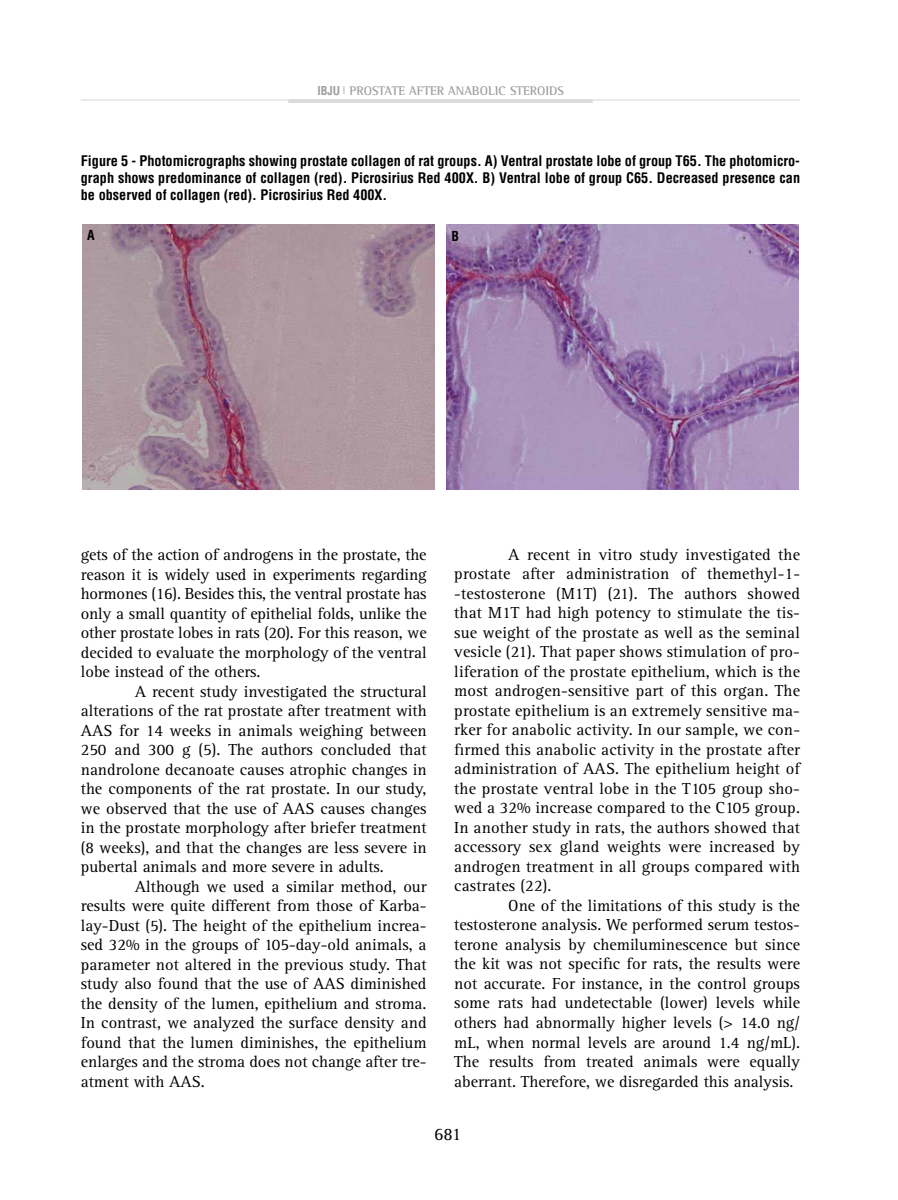
<style>
.page{position:relative;width:898px;height:1200px;background:#fff}
.page>*{position:absolute;margin:0;border:0;box-sizing:border-box;transform-origin:0 0}
.t1{font:18px "Rotis Serif";color:#000}
.t2{font:16.5px/19.5px "Rotis Serif";color:#000;text-align:justify}
.t3{font:700 condensed 14.25px/17.1px "Helvetica";color:#000;text-align:justify}
.t4{font:700 condensed 13.5px "Helvetica";color:#000}
.t5{font:700 12.75px "Rotis Semi Serif";color:#9c9e9f}
.t6{font:700 condensed 12px "Helvetica";color:#9c9e9f}
</style>
<div class="page">
<hr style="left:81px;top:99px;width:718px;height:2px;background:#e3e4e4">
<hr style="left:288px;top:99px;width:304px;height:4px;background:#d9dadb">
<img style="left:82px;top:224px;width:352px;height:265px">
<img style="left:446px;top:224px;width:352px;height:265px">
<p class="t6" style="left:317px;top:83px;width:7px">ibju</p>
<p class="t5" style="left:343px;top:83px;width:222px"><sup>|</sup> PROSTATE AFTER ANABOLIC STEROIDS</p>
<p class="t3" style="left:81px;top:152px;width:720px">Figure 5 - Photomicrographs showing prostate collagen of rat groups. A) Ventral prostate lobe of group T65. The photomicro&shy;graph shows predominance of collagen (red). Picrosirius Red 400X. B) Ventral lobe of group C65. Decreased presence can be observed of collagen (red). Picrosirius Red 400X.</p>
<p class="t4" style="left:87px;top:226px;width:8px">a</p>
<p class="t4" style="left:451px;top:227px;width:7px">b</p>
<p class="t2" style="left:81px;top:545px;width:347px">gets of the action of androgens in the prostate, the reason it is widely used in experiments regarding hormones (16). Besides this, the ventral prostate has only a small quantity of epithelial folds, unlike the other prostate lobes in rats (20). For this reason, we decided to evaluate the morphology of the ventral lobe instead of the others.</p>
<p class="t2" style="left:81px;top:681px;width:347px;text-indent:54px">A recent study investigated the structural alterations of the rat prostate after treatment with AAS for 14 weeks in animals weighing between 250 and 300 g (5). The authors concluded that nandrolone decanoate causes atrophic changes in the components of the rat prostate. In our study, we observed that the use of AAS causes changes in the prostate morphology after briefer treatment (8 weeks), and that the changes are less severe in pubertal animals and more severe in adults.</p>
<p class="t2" style="left:81px;top:876px;width:347px;text-indent:54px">Although we used a similar method, our results were quite different from those of Karba&shy;lay-Dust (5). The height of the epithelium increa&shy;sed 32% in the groups of 105-day-old animals, a parameter not altered in the previous study. That study also found that the use of AAS diminished the density of the lumen, epithelium and stroma.<br>In contrast, we analyzed the surface density and found that the lumen diminishes, the epithelium enlarges and the stroma does not change after tre&shy;atment with AAS.</p>
<p class="t2" style="left:454px;top:544px;width:347px;text-indent:54px">A recent in vitro study investigated the prostate after administration of themethyl-1- -testosterone (M1T) (21). The authors showed that M1T had high potency to stimulate the tis&shy;sue weight of the prostate as well as the seminal vesicle (21). That paper shows stimulation of pro&shy;liferation of the prostate epithelium, which is the most androgen-sensitive part of this organ. The prostate epithelium is an extremely sensitive ma&shy;rker for anabolic activity. In our sample, we con&shy;firmed this anabolic activity in the prostate after administration of AAS. The epithelium height of the prostate ventral lobe in the T105 group sho&shy;wed a 32% increase compared to the C105 group.<br>In another study in rats, the authors showed that accessory sex gland weights were increased by androgen treatment in all groups compared with castrates (22).</p>
<p class="t2" style="left:454px;top:895px;width:347px;text-indent:54px">One of the limitations of this study is the testosterone analysis. We performed serum testos&shy;terone analysis by chemiluminescence but since the kit was not specific for rats, the results were not accurate. For instance, in the control groups some rats had undetectable (lower) levels while others had abnormally higher levels (&gt; 14.0 ng/ mL, when normal levels are around 1.4 ng/mL).<br>The results from treated animals were equally aberrant. Therefore, we disregarded this analysis.</p>
<p class="t1" style="left:434px;top:1123px;width:29px">681</p>
</div>
